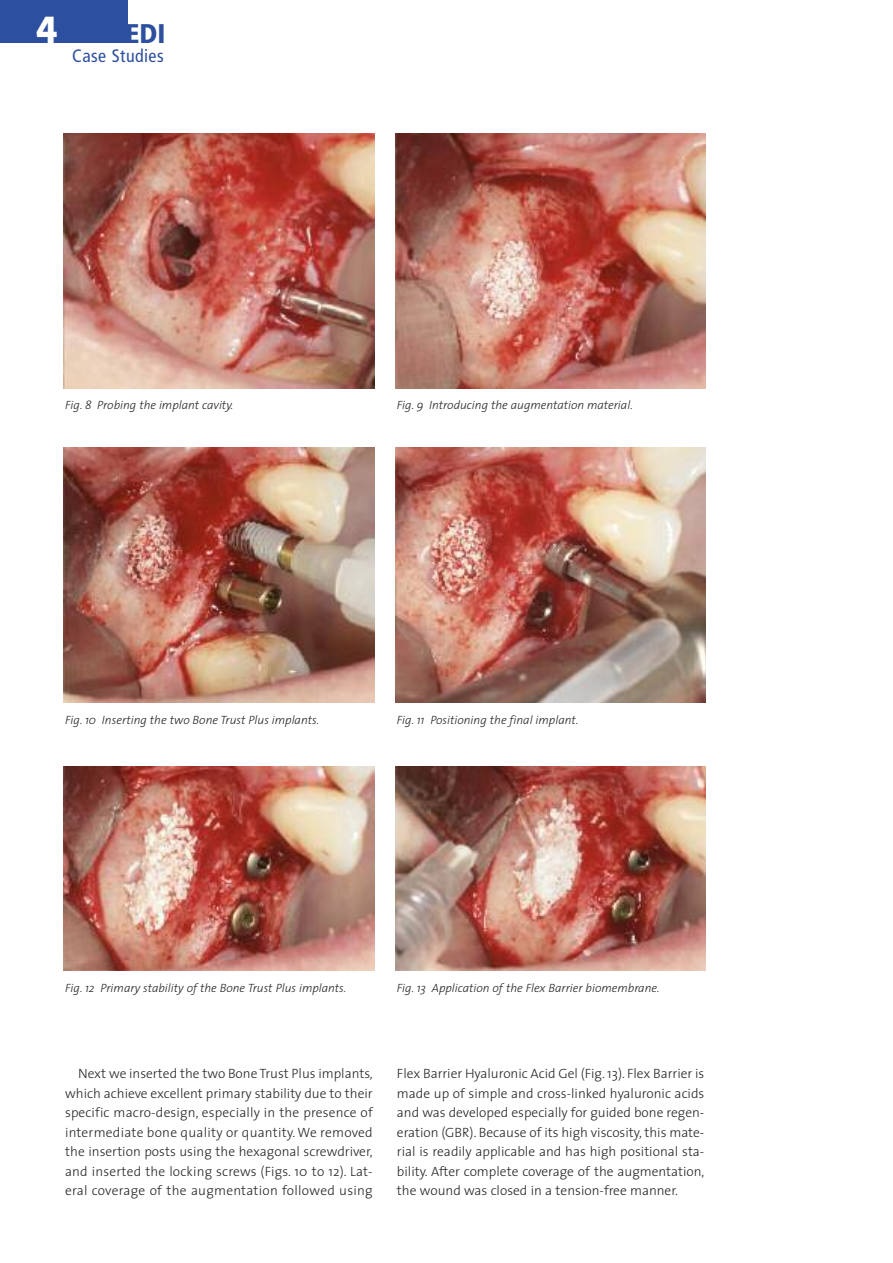
<style>
.page{position:relative;width:893px;height:1263px;background:#fff}
.page>*{position:absolute;margin:0;border:0;box-sizing:border-box;transform-origin:0 0}
.t1{font:39px "The Sans Extra Bold Expert";color:#fff}
.t2{font:900 condensed 27px "Frutiger";color:#2d4f9f}
.t3{font:condensed 18px "Frutiger";letter-spacing:.025em;color:#2d4f9f}
.t4{font:300 13.5px/19.5px "The Sans";color:#272627;text-align:justify}
.t5{font:italic 300 12px "The Sans";color:#272627}
</style>
<div class="page">
<div style="left:0;top:0;width:128px;height:43px;background:#2d4f9f"></div>
<img style="left:64px;top:448px;width:310px;height:255px">
<img style="left:395px;top:448px;width:311px;height:255px">
<img style="left:64px;top:767px;width:310px;height:204px">
<img style="left:395px;top:767px;width:311px;height:204px">
<img style="left:64px;top:133px;width:310px;height:255px">
<img style="left:395px;top:133px;width:311px;height:255px">
<h1 class="t1" style="left:36px;top:16px;width:23px">4</h1>
<h2 class="t2" style="left:126px;top:22px;width:42px">EDI</h2>
<h3 class="t3" style="left:72px;top:48px;width:93px">Case Studies</h3>
<p class="t5" style="left:65px;top:401px;width:170px">Fig. 8 Probing the implant cavity.</p>
<p class="t5" style="left:397px;top:401px;width:237px">Fig. 9 Introducing the augmentation material.</p>
<p class="t5" style="left:65px;top:715px;width:255px">Fig. 10 Inserting the two Bone Trust Plus implants.</p>
<p class="t5" style="left:397px;top:715px;width:183px">Fig. 11 Positioning the final implant.</p>
<p class="t5" style="left:65px;top:983px;width:282px">Fig. 12 Primary stability of the Bone Trust Plus implants.</p>
<p class="t5" style="left:397px;top:983px;width:264px">Fig. 13 Application of the Flex Barrier biomembrane.</p>
<p class="t4" style="left:65px;top:1065px;width:309px;text-indent:13px">Next we inserted the two Bone Trust Plus implants, which achieve excellent primary stability due to their specific macro-design, especially in the presence of intermediate bone quality or quantity. We removed the insertion posts using the hexagonal screwdriver, and inserted the locking screws (Figs. 10 to 12). Lat&shy;eral coverage of the augmentation followed using</p>
<p class="t4" style="left:397px;top:1065px;width:309px">Flex Barrier Hyaluronic Acid Gel (Fig. 13). Flex Barrier is made up of simple and cross-linked hyaluronic acids and was developed especially for guided bone regen&shy;eration (GBR). Because of its high viscosity, this mate&shy;rial is readily applicable and has high positional sta&shy;bility. After complete coverage of the augmentation, the wound was closed in a tension-free manner.</p>
</div>
